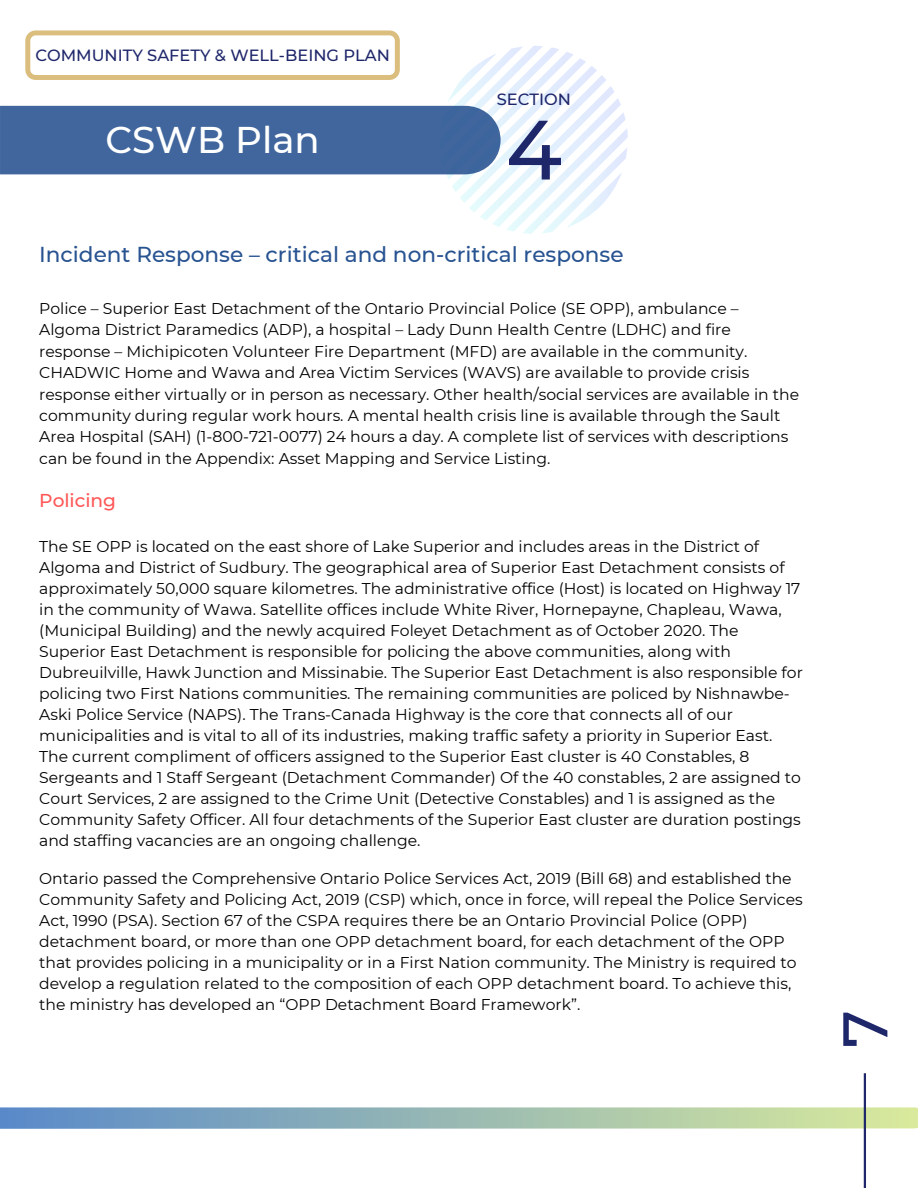
<style>
.page{position:relative;width:918px;height:1188px;background:#fff}
.page>*{position:absolute;margin:0;border:0;box-sizing:border-box;transform-origin:0 0}
.t1{font:500 84px "Montserrat";color:#1f276b}
.t2{font:500 63px "Montserrat";color:#1f276b}
.t3{font:500 37.2px "Montserrat";color:#fff}
.t4{font:500 21.6px "Montserrat";color:#285391}
.t5{font:500 18.6px "Montserrat";color:#ff5757}
.t6{font:500 16.2px "Montserrat";color:#1f276b}
.t7{font:15.6px/21px "Montserrat";color:#000}
</style>
<div class="page">
<svg style="left:0;top:1107px;width:918px;height:22px;background:#9cbbb5"></svg>
<hr style="left:864px;top:1073px;width:2px;height:115px;background:#1f276b">
<svg style="left:0;top:30px;width:628px;height:204px"></svg>
<p class="t6" style="left:35px;top:45px;width:356px">COMMUNITY SAFETY &amp; WELL-BEING PLAN</p>
<p class="t6" style="left:497px;top:89px;width:76px">SECTION</p>
<h3 class="t3" style="left:105px;top:117px;width:216px">CSWB Plan</h3>
<h1 class="t1" style="left:506px;top:98px;width:58px">4</h1>
<h3 class="t4" style="left:39px;top:241px;width:586px">Incident Response – critical and non-critical response</h3>
<p class="t7" style="left:39px;top:298px;width:761px">Police – Superior East Detachment of the Ontario Provincial Police (SE OPP), ambulance – Algoma District Paramedics (ADP), a hospital – Lady Dunn Health Centre (LDHC) and fire response – Michipicoten Volunteer Fire Department (MFD) are available in the community.<br>CHADWIC Home and Wawa and Area Victim Services (WAVS) are available to provide crisis response either virtually or in person as necessary. Other health/social services are available in the community during regular work hours. A mental health crisis line is available through the Sault Area Hospital (SAH) (1-800-721-0077) 24 hours a day. A complete list of services with descriptions can be found in the Appendix: Asset Mapping and Service Listing.</p>
<p class="t5" style="left:39px;top:489px;width:78px">Policing</p>
<p class="t7" style="left:39px;top:536px;width:765px">The SE OPP is located on the east shore of Lake Superior and includes areas in the District of Algoma and District of Sudbury. The geographical area of Superior East Detachment consists of approximately 50,000 square kilometres. The administrative office (Host) is located on Highway 17 in the community of Wawa. Satellite offices include White River, Hornepayne, Chapleau, Wawa, (Municipal Building) and the newly acquired Foleyet Detachment as of October 2020. The Superior East Detachment is responsible for policing the above communities, along with Dubreuilville, Hawk Junction and Missinabie. The Superior East Detachment is also responsible for policing two First Nations communities. The remaining communities are policed by Nishnawbe-Aski Police Service (NAPS). The Trans-Canada Highway is the core that connects all of our municipalities and is vital to all of its industries, making traffic safety a priority in Superior East.<br>The current compliment of officers assigned to the Superior East cluster is 40 Constables, 8<br>Sergeants and 1 Staff Sergeant (Detachment Commander) Of the 40 constables, 2 are assigned to Court Services, 2 are assigned to the Crime Unit (Detective Constables) and 1 is assigned as the Community Safety Officer. All four detachments of the Superior East cluster are duration postings and staffing vacancies are an ongoing challenge.</p>
<p class="t7" style="left:39px;top:868px;width:765px">Ontario passed the Comprehensive Ontario Police Services Act, 2019 (Bill 68) and established the Community Safety and Policing Act, 2019 (CSP) which, once in force, will repeal the Police Services Act, 1990 (PSA). Section 67 of the CSPA requires there be an Ontario Provincial Police (OPP) detachment board, or more than one OPP detachment board, for each detachment of the OPP that provides policing in a municipality or in a First Nation community. The Ministry is required to develop a regulation related to the composition of each OPP detachment board. To achieve this, the ministry has developed an “OPP Detachment Board Framework”.</p>
<h2 class="t2" style="left:826px;top:1048px;width:39px;rotate:-90deg">7</h2>
</div>
